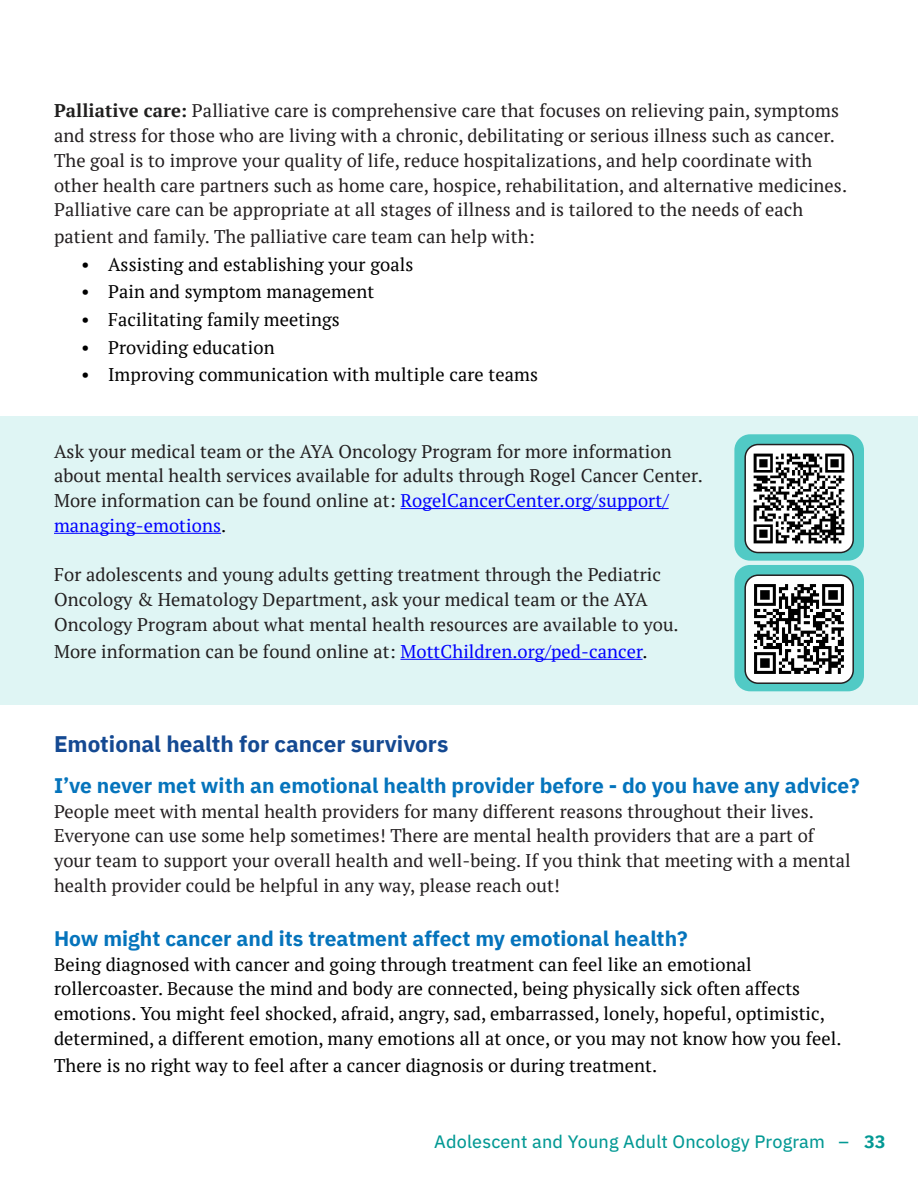
<style>
.page{position:relative;width:918px;height:1188px;background:#fff}
.page>*{position:absolute;margin:0;border:0;box-sizing:border-box;transform-origin:0 0}
.Second_Title{font:700 22.5px "IBM Plex Sans";color:#144992}
.Normal0{font:700 21px "IBM Plex Sans";color:#0574bc}
.Normal0-2{font:18.3px/24.8px "PT Serif";letter-spacing:.005em;color:#231f20}
.Normal0-3{font:18.3px/24.8px "PT Serif";letter-spacing:.005em;color:#000}
.t1{font:18px "IBM Plex Sans Text";letter-spacing:.01em;color:#039994}
.s1{font-weight:700;color:#201f1e}
.s2{font-size:18.75px}
.s3{color:#00f}
.s4{color:#000}
.s5{font-family:"IBM Plex Sans";font-weight:700}
</style>
<div class="page">
<div style="left:0;top:416px;width:918px;height:289px;background:#dff5f4"></div>
<hr style="left:400px;top:508px;width:269px;height:1px;background:#00f">
<hr style="left:54px;top:533px;width:167px;height:1px;background:#00f">
<hr style="left:400px;top:659px;width:243px;height:1px;background:#00f">
<div style="left:734px;top:434px;width:130px;height:127px;background:#51cac5;border-radius:16px"></div>
<div style="left:734px;top:565px;width:130px;height:126px;background:#51cac5;border-radius:16px"></div>
<div style="left:745px;top:445px;width:108px;height:108px;background:#fff;border-radius:13px"></div>
<img style="left:753px;top:453px;width:92px;height:91px">
<div style="left:744px;top:444px;width:110px;height:109px;border:2px solid #231f20;border-radius:13px"></div>
<div style="left:745px;top:575px;width:108px;height:108px;background:#fff;border-radius:13px"></div>
<img style="left:754px;top:584px;width:90px;height:90px">
<div style="left:744px;top:574px;width:110px;height:110px;border:2px solid #231f20;border-radius:13px"></div>
<p class="Normal0-2" style="left:54px;top:98px;width:795px"><span class="s1">Palliative care:</span> Palliative care is comprehensive care that focuses on relieving pain, symptoms and stress for those who are living with a chronic, debilitating or serious illness such as cancer.<br>The goal is to improve your quality of life, reduce hospitalizations, and help coordinate with other health care partners such as home care, hospice, rehabilitation, and alternative medicines.<br>Palliative care can be appropriate at all stages of illness and is tailored to the needs of each</p>
<p class="Normal0-2" style="left:54px;top:224px;width:482px">patient and family. The palliative care team can help with:</p>
<p class="Normal0-3" style="left:81px;top:252px;width:334px"><span class="s2">•</span> Assisting and establishing your goals</p>
<p class="Normal0-3" style="left:81px;top:279px;width:295px"><span class="s2">•</span> Pain and symptom management</p>
<p class="Normal0-3" style="left:81px;top:307px;width:260px"><span class="s2">•</span> Facilitating family meetings</p>
<p class="Normal0-3" style="left:81px;top:335px;width:195px"><span class="s2">•</span> Providing education</p>
<p class="Normal0-3" style="left:81px;top:362px;width:458px"><span class="s2">•</span> Improving communication with multiple care teams</p>
<p class="Normal0-2" style="left:54px;top:439px;width:650px">Ask your medical team or the AYA Oncology Program for more information about mental health services available for adults through Rogel Cancer Center.<br>More information can be found online at: <span class="s3">RogelCancerCenter.org/support/ managing-emotions</span><span class="s4">.</span></p>
<p class="Normal0-2" style="left:54px;top:562px;width:626px">For adolescents and young adults getting treatment through the Pediatric<br>Oncology &amp; Hematology Department, ask your medical team or the AYA<br>Oncology Program about what mental health resources are available to you.</p>
<p class="Normal0-2" style="left:54px;top:639px;width:595px">More information can be found online at: <span class="s3">MottChildren.org/ped-cancer</span><span class="s4">.</span></p>
<p class="Second_Title" style="left:54px;top:727px;width:396px">Emotional health for cancer survivors</p>
<p class="Normal0" style="left:54px;top:769px;width:807px">I’ve never met with an emotional health provider before - do you have any advice?</p>
<p class="Normal0-2" style="left:54px;top:799px;width:798px">People meet with mental health providers for many different reasons throughout their lives.<br>Everyone can use some help sometimes! There are mental health providers that are a part of your team to support your overall health and well-being. If you think that meeting with a mental health provider could be helpful in any way, please reach out!</p>
<p class="Normal0" style="left:54px;top:922px;width:635px">How might cancer and its treatment affect my emotional health?</p>
<p class="Normal0-3" style="left:54px;top:952px;width:789px">Being diagnosed with cancer and going through treatment can feel like an emotional rollercoaster. Because the mind and body are connected, being physically sick often affects emotions. You might feel shocked, afraid, angry, sad, embarrassed, lonely, hopeful, optimistic, determined, a different emotion, many emotions all at once, or you may not know how you feel.</p>
<p class="Normal0-3" style="left:54px;top:1053px;width:605px">There is no right way to feel after a cancer diagnosis or during treatment.</p>
<p class="t1" style="left:434px;top:1128px;width:453px">Adolescent and Young Adult Oncology Program – <span class="s5">33</span></p>
</div>
